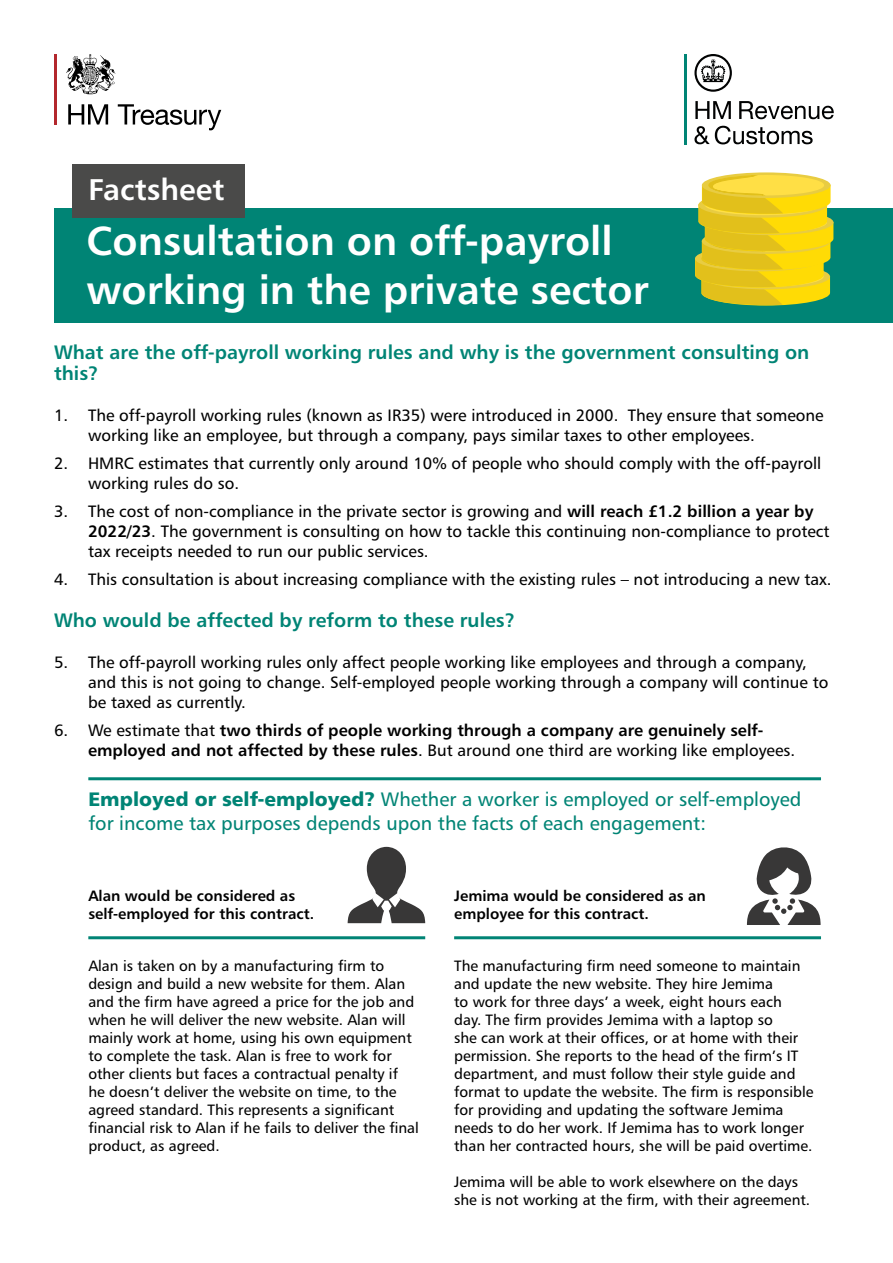
<style>
.page{position:relative;width:893px;height:1263px;background:#fff}
.page>*{position:absolute;margin:0;border:0;box-sizing:border-box;transform-origin:0 0}
.t1{font:40.5px/48.6px "Humanist 777 BT Bold B";color:#fff}
.t2{font:30px "Humanist 777 BT Bold B";color:#fff}
.Body{font:19.5px/23.4px "Humanist 777 BT Roman B";color:#008475}
.t3{font:19.5px/21px "Humanist 777 BT Bold B";color:#008475}
.t4{font:16.5px/19.8px "Humanist 777 BT Roman B";color:#000}
.t5{font:16.5px/19.8px "Humanist 777 BT Bold B";color:#000}
.Box_body{font:15px/18px "Humanist 777 BT Roman B";color:#000}
.Box_body-2{font:15px/18px "Humanist 777 BT Bold B";color:#000}
.s1{font-family:"Humanist 777 BT Bold B"}
.s2{font-family:"Humanist 777 BT Roman B"}
.s3{font-family:"Humanist 777 BT Black B"}
</style>
<div class="page">
<div style="left:54px;top:208px;width:839px;height:115px;background:#008475"></div>
<div style="left:72px;top:164px;width:173px;height:53px;background:#4a4a49"></div>
<hr style="left:54px;top:54px;width:2px;height:70px;background:#b3282d">
<svg style="left:68px;top:104px;width:40px;height:21px"></svg>
<svg style="left:118px;top:104px;width:103px;height:26px"></svg>
<svg style="left:66px;top:54px;width:50px;height:40px"></svg>
<svg style="left:695px;top:101px;width:36px;height:18px"></svg>
<svg style="left:739px;top:101px;width:95px;height:18px"></svg>
<svg style="left:694px;top:126px;width:119px;height:18px"></svg>
<hr style="left:684px;top:54px;width:3px;height:90px;background:#008475">
<svg style="left:694px;top:54px;width:38px;height:38px"></svg>
<svg style="left:747px;top:847px;width:74px;height:78px"></svg>
<svg style="left:348px;top:847px;width:77px;height:77px"></svg>
<hr style="left:88px;top:936px;width:337px;height:3px;background:#008475">
<hr style="left:454px;top:936px;width:367px;height:3px;background:#008475">
<svg style="left:702px;top:172px;width:129px;height:26px"></svg>
<svg style="left:695px;top:174px;width:138px;height:132px;background:#e0ca29"></svg>
<hr style="left:88px;top:777px;width:733px;height:3px;background:#008475">
<p class="t2" style="left:89px;top:170px;width:137px">Factsheet</p>
<p class="t1" style="left:87px;top:216px;width:564px">Consultation on off-payroll working in the private sector</p>
<p class="t3" style="left:54px;top:341px;width:757px">What are the off-payroll working rules and why is the government consulting on this?</p>
<p class="t4" style="left:88px;top:405px;width:737px;text-indent:-34px">1. The off-payroll working rules (known as IR35) were introduced in 2000. They ensure that someone working like an employee, but through a company, pays similar taxes to other employees.</p>
<p class="t4" style="left:88px;top:453px;width:735px;text-indent:-34px">2. HMRC estimates that currently only around 10% of people who should comply with the off-payroll working rules do so.</p>
<p class="t4" style="left:88px;top:501px;width:743px;text-indent:-34px">3. The cost of non-compliance in the private sector is growing and <span class="s1">will reach £1.2 billion a year by<br>2022/23</span>. The government is consulting on how to tackle this continuing non-compliance to protect tax receipts needed to run our public services.</p>
<p class="t4" style="left:54px;top:569px;width:779px">4. This consultation is about increasing compliance with the existing rules – not introducing a new tax.</p>
<p class="t3" style="left:54px;top:609px;width:463px">Who would be affected by reform to these rules?</p>
<p class="t4" style="left:88px;top:652px;width:742px;text-indent:-34px">5. The off-payroll working rules only affect people working like employees and through a company, and this is not going to change. Self-employed people working through a company will continue to be taxed as currently.</p>
<p class="t5" style="left:88px;top:720px;width:709px;text-indent:-34px"><span class="s2">6. We estimate that</span> two thirds of people working through a company are genuinely self&shy;employed and not affected by these rules<span class="s2">. But around one third are working like employees.</span></p>
<p class="Body" style="left:88px;top:787px;width:715px"><span class="s3">Employed or self-employed?</span> Whether a worker is employed or self-employed for income tax purposes depends upon the facts of each engagement:</p>
<p class="Box_body-2" style="left:88px;top:887px;width:228px">Alan would be considered as self-employed for this contract.</p>
<p class="Box_body-2" style="left:454px;top:887px;width:253px">Jemima would be considered as an employee for this contract.</p>
<p class="Box_body" style="left:454px;top:957px;width:361px">The manufacturing firm need someone to maintain and update the new website. They hire Jemima<br>to work for three days’ a week, eight hours each<br>day. The firm provides Jemima with a laptop so<br>she can work at their offices, or at home with their permission. She reports to the head of the firm’s IT department, and must follow their style guide and format to update the website. The firm is responsible for providing and updating the software Jemima needs to do her work. If Jemima has to work longer than her contracted hours, she will be paid overtime.</p>
<p class="Box_body" style="left:454px;top:1173px;width:358px">Jemima will be able to work elsewhere on the days she is not working at the firm, with their agreement.</p>
<p class="Box_body" style="left:88px;top:957px;width:332px">Alan is taken on by a manufacturing firm to design and build a new website for them. Alan and the firm have agreed a price for the job and when he will deliver the new website. Alan will mainly work at home, using his own equipment to complete the task. Alan is free to work for other clients but faces a contractual penalty if<br>he doesn’t deliver the website on time, to the agreed standard. This represents a significant financial risk to Alan if he fails to deliver the final product, as agreed.</p>
</div>
